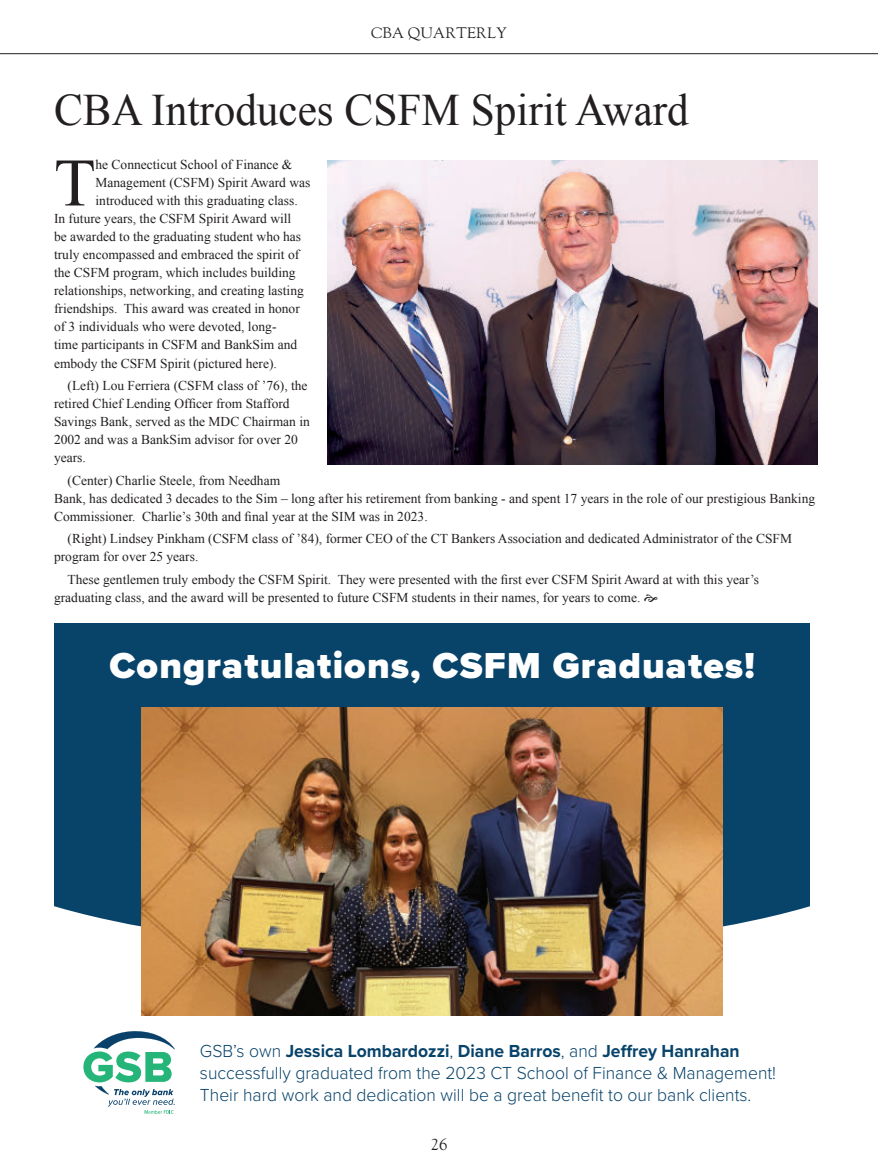
<style>
.page{position:relative;width:878px;height:1175px;background:#fff}
.page>*{position:absolute;margin:0;border:0;box-sizing:border-box;transform-origin:0 0}
.t1{font:67.8px "Times New Roman";color:#231f20}
.t2{font:45px "Times New Roman";color:#231f20;scale:.96 1}
.t3{font:900 37.35px "Proxima Nova";letter-spacing:.03em;color:#fff}
.t4{font:300 18px/21.6px "Proxima Nova";color:#08436a}
.t5{font:16.5px "LTC Goudy Oldstyle Pro";color:#231f20}
.t6{font:15px "LTC Goudy Oldstyle Pro";color:#231f20}
.t7{font:13.5px/18px "Times New Roman";color:#231f20}
.s1{font-weight:700}
</style>
<div class="page">
<hr style="left:0;top:53px;width:878px;height:1px;background:#231f20">
<img style="left:328px;top:160px;width:489px;height:305px">
<div style="left:55px;top:623px;width:754px;height:327px;background:#08436a"></div>
<img style="left:142px;top:707px;width:580px;height:308px">
<svg style="left:83px;top:1031px;width:92px;height:82px"></svg>
<p class="t6" style="left:371px;top:24px;width:138px">CBA QUARTERLY</p>
<h2 class="t2" style="left:54px;top:80px;width:662px">CBA Introduces CSFM Spirit Award</h2>
<h1 class="t1" style="left:54px;top:137px;width:43px">T</h1>
<p class="t7" style="left:95px;top:156px;width:198px">he Connecticut School of Finance &amp;</p>
<p class="t7" style="left:95px;top:174px;width:216px">Management (CSFM) Spirit Award was</p>
<p class="t7" style="left:95px;top:192px;width:204px">introduced with this graduating class.</p>
<p class="t7" style="left:54px;top:210px;width:239px">In future years, the CSFM Spirit Award will</p>
<p class="t7" style="left:54px;top:228px;width:249px">be awarded to the graduating student who has</p>
<p class="t7" style="left:54px;top:246px;width:247px">truly encompassed and embraced the spirit of</p>
<p class="t7" style="left:54px;top:264px;width:243px">the CSFM program, which includes building</p>
<p class="t7" style="left:54px;top:282px;width:251px">relationships, networking, and creating lasting</p>
<p class="t7" style="left:54px;top:300px;width:247px">friendships. This award was created in honor</p>
<p class="t7" style="left:54px;top:318px;width:224px">of 3 individuals who were devoted, long-</p>
<p class="t7" style="left:54px;top:336px;width:245px">time participants in CSFM and BankSim and</p>
<p class="t7" style="left:54px;top:354px;width:224px">embody the CSFM Spirit (pictured here).</p>
<p class="t7" style="left:54px;top:376px;width:257px;text-indent:14px">(Left) Lou Ferriera (CSFM class of ’76), the retired Chief Lending Officer from Stafford Savings Bank, served as the MDC Chairman in 2002 and was a BankSim advisor for over 20 years.</p>
<p class="t7" style="left:54px;top:471px;width:762px;text-indent:14px">(Center) Charlie Steele, from Needham<br>Bank, has dedicated 3 decades to the Sim – long after his retirement from banking - and spent 17 years in the role of our prestigious Banking<br>Commissioner. Charlie’s 30th and final year at the SIM was in 2023.</p>
<p class="t7" style="left:54px;top:529px;width:739px;text-indent:14px">(Right) Lindsey Pinkham (CSFM class of ’84), former CEO of the CT Bankers Association and dedicated Administrator of the CSFM program for over 25 years.</p>
<p class="t7" style="left:54px;top:570px;width:706px;text-indent:14px">These gentlemen truly embody the CSFM Spirit. They were presented with the first ever CSFM Spirit Award at with this year’s graduating class, and the award will be presented to future CSFM students in their names, for years to come.</p>
<h3 class="t3" style="left:109px;top:637px;width:647px">Congratulations, CSFM Graduates!</h3>
<h3 class="t4" style="left:200px;top:1039px;width:577px">GSB’s own <span class="s1">Jessica Lombardozzi</span>, <span class="s1">Diane Barros</span>, and <span class="s1">Jeffrey Hanrahan </span>successfully graduated from the 2023 CT School of Finance &amp; Management!<br>Their hard work and dedication will be a great benefit to our bank clients.</h3>
<p class="t5" style="left:430px;top:1134px;width:18px">26</p>
</div>
